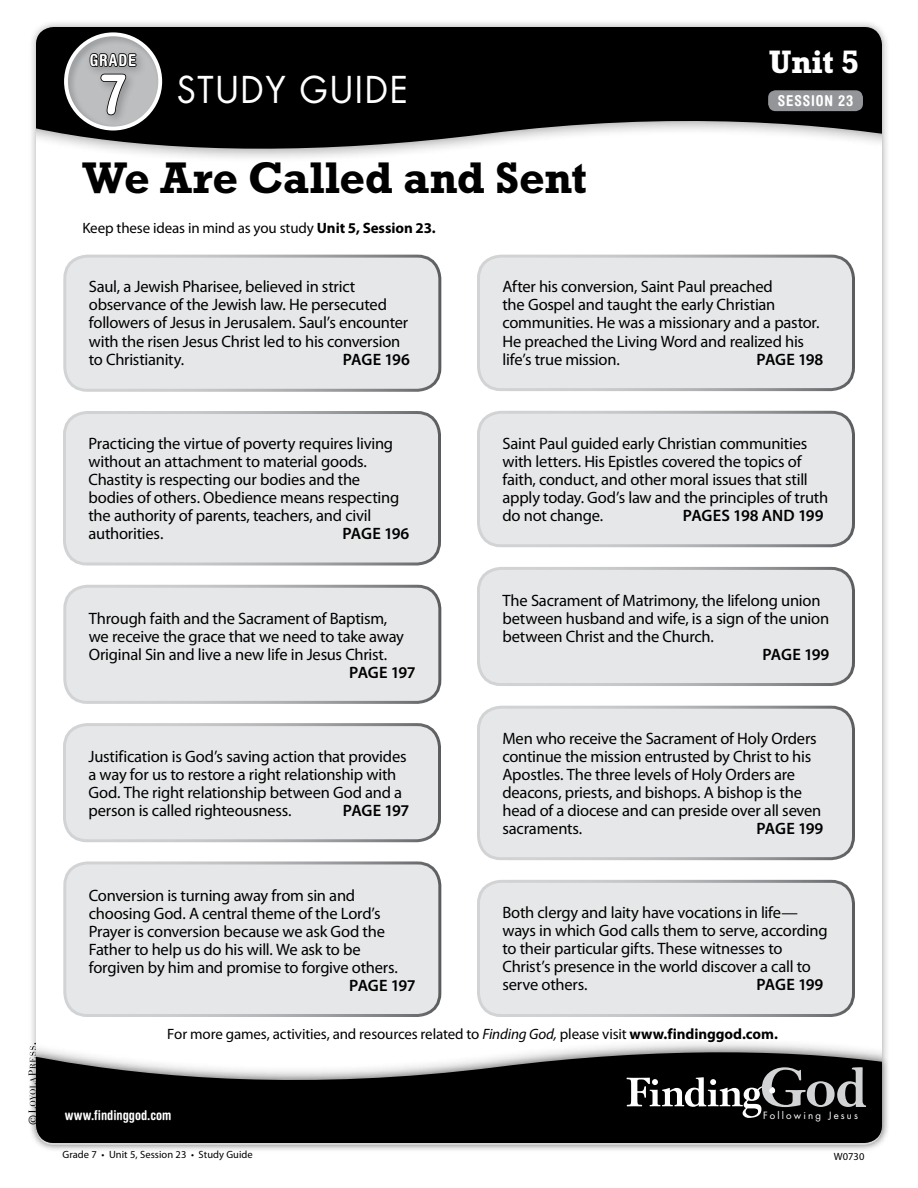
<style>
.page{position:relative;width:918px;height:1188px;background:#fff}
.page>*{position:absolute;margin:0;border:0;box-sizing:border-box;transform-origin:0 0}
.t1{font:700 45px "Rockwell Std";letter-spacing:-.015em;color:#000}
.t2{font:36px "Futura Std";letter-spacing:.05em;color:#fff;scale:.95 1}
.t3{font:700 33px "Rockwell Std";color:#fff}
.t4{font:16.5px/18px "Myriad Pro";letter-spacing:-.015em;color:#000}
.t5{font:600 16.5px "Myriad Pro";letter-spacing:-.02em;color:#000}
.t6{font:700 condensed 16.5px "Helvetica Rounded LT Std";letter-spacing:.055em;color:#fff}
.t7{font:15px "Myriad Pro";letter-spacing:-.01em;color:#000}
.t8{font:700 condensed 15px "Helvetica Rounded LT Std";letter-spacing:.055em;color:#fff}
.t9{font:700 condensed 13.5px "Helvetica Rounded LT Std";letter-spacing:.01em;color:#fff}
.t10{font:12px "Janson Text LT Std";color:#000}
.t11{font:10.5px "Myriad Pro";letter-spacing:.005em;color:#000}
.t12{font:9.75px "Futura Std";letter-spacing:.22em;color:#fff}
.s1{font-family:"Helvetica Rounded LT Std";font-weight:700;font-stretch:condensed;font-size:55.5px}
.s2{font-weight:700}
.s3{font-style:italic}
</style>
<div class="page">
<div style="left:28px;top:19px;width:862px;height:1134px;background:#000;opacity:.35"></div>
<div style="left:36px;top:27px;width:846px;height:1118px;background:#fff;border-radius:18px"></div>
<div style="left:28px;top:1044px;width:862px;height:107px;background:#000;opacity:.35"></div>
<svg style="left:36px;top:1016px;width:846px;height:127px;fill:#000"></svg>
<svg style="left:36px;top:27px;width:846px;height:131px;background:#2f2f2f"></svg>
<div style="left:65px;top:256px;width:375px;height:134px;background:#e6e7e8;border-radius:22px"></div>
<div style="left:63px;top:255px;width:378px;height:137px;border:3px solid #fff;border-radius:22px"></div>
<div style="left:64px;top:413px;width:376px;height:151px;background:#e6e7e8;border-radius:22px"></div>
<div style="left:63px;top:411px;width:378px;height:155px;border:3px solid #fff;border-radius:22px"></div>
<div style="left:65px;top:586px;width:375px;height:116px;background:#e6e7e8;border-radius:22px"></div>
<div style="left:63px;top:585px;width:378px;height:119px;border:3px solid #fff;border-radius:22px"></div>
<div style="left:64px;top:725px;width:376px;height:116px;background:#e6e7e8;border-radius:22px"></div>
<div style="left:63px;top:723px;width:378px;height:119px;border:3px solid #fff;border-radius:22px"></div>
<div style="left:65px;top:863px;width:375px;height:153px;background:#e6e7e8;border-radius:22px"></div>
<div style="left:63px;top:861px;width:378px;height:156px;border:3px solid #fff;border-radius:22px"></div>
<div style="left:478px;top:256px;width:376px;height:134px;background:#e6e7e8;border-radius:22px"></div>
<div style="left:477px;top:255px;width:378px;height:136px;border:3px solid #fff;border-radius:22px"></div>
<div style="left:478px;top:412px;width:376px;height:134px;background:#e6e7e8;border-radius:22px"></div>
<div style="left:477px;top:411px;width:378px;height:136px;border:3px solid #fff;border-radius:22px"></div>
<div style="left:478px;top:568px;width:376px;height:117px;background:#e6e7e8;border-radius:22px"></div>
<div style="left:477px;top:567px;width:378px;height:119px;border:3px solid #fff;border-radius:22px"></div>
<div style="left:478px;top:707px;width:376px;height:152px;background:#e6e7e8;border-radius:22px"></div>
<div style="left:477px;top:706px;width:378px;height:154px;border:3px solid #fff;border-radius:22px"></div>
<div style="left:478px;top:881px;width:376px;height:135px;background:#e6e7e8;border-radius:22px"></div>
<div style="left:477px;top:880px;width:378px;height:137px;border:3px solid #fff;border-radius:22px"></div>
<svg style="left:627px;top:1067px;width:239px;height:51px;background:#393939"></svg>
<div style="left:61px;top:29px;width:111px;height:111px;background:#000;opacity:.3"></div>
<div style="left:64px;top:32px;width:98px;height:99px;border:4px solid #fff;border-radius:50%"></div>
<div style="left:85px;top:48px;width:62px;height:78px;background:#000;opacity:.25"></div>
<svg style="left:89px;top:19px;width:48px;height:139px;background:#969798"></svg>
<div style="left:768px;top:90px;width:95px;height:21px;background:#939598;border-radius:8px"></div>
<svg style="left:28px;top:1043px;width:8px;height:70px"></svg>
<p class="t6" style="left:90px;top:50px;width:48px">Grade</p>
<h2 class="t2" style="left:101px;top:67px;width:325px"><span class="s1">7</span> Study Guide</h2>
<h1 class="t1" style="left:82px;top:151px;width:506px">We Are Called and Sent</h1>
<p class="t7" style="left:82px;top:219px;width:355px">Keep these ideas in mind as you study <span class="s2">Unit 5, Session 23.</span></p>
<h3 class="t3" style="left:769px;top:43px;width:92px">Unit 5</h3>
<p class="t8" style="left:778px;top:92px;width:77px">Session 23</p>
<p class="t4" style="left:89px;top:278px;width:321px">Saul, a Jewish Pharisee, believed in strict observance of the Jewish law. He persecuted followers of Jesus in Jerusalem. Saul’s encounter with the risen Jesus Christ led to his conversion to Christianity.</p>
<p class="t5" style="left:343px;top:350px;width:68px">PAGE 196</p>
<p class="t4" style="left:502px;top:278px;width:318px">After his conversion, Saint Paul preached<br>the Gospel and taught the early Christian communities. He was a missionary and a pastor.<br>He preached the Living Word and realized his life’s true mission.</p>
<p class="t5" style="left:757px;top:350px;width:68px">PAGE 198</p>
<p class="t4" style="left:88px;top:435px;width:312px">Practicing the virtue of poverty requires living without an attachment to material goods.<br>Chastity is respecting our bodies and the bodies of others. Obedience means respecting the authority of parents, teachers, and civil authorities.</p>
<p class="t5" style="left:343px;top:524px;width:68px">PAGE 196</p>
<p class="t4" style="left:89px;top:610px;width:317px">Through faith and the Sacrament of Baptism, we receive the grace that we need to take away<br>Original Sin and live a new life in Jesus Christ.</p>
<p class="t5" style="left:349px;top:663px;width:68px">PAGE 197</p>
<p class="t4" style="left:88px;top:748px;width:320px">Justification is God’s saving action that provides a way for us to restore a right relationship with God. The right relationship between God and a person is called righteousness.</p>
<p class="t5" style="left:343px;top:802px;width:68px">PAGE 197</p>
<p class="t4" style="left:89px;top:887px;width:311px">Conversion is turning away from sin and choosing God. A central theme of the Lord’s Prayer is conversion because we ask God the Father to help us do his will. We ask to be forgiven by him and promise to forgive others.</p>
<p class="t5" style="left:349px;top:976px;width:68px">PAGE 197</p>
<p class="t4" style="left:502px;top:434px;width:327px">Saint Paul guided early Christian communities with letters. His Epistles covered the topics of faith, conduct, and other moral issues that still apply today. God’s law and the principles of truth do not change.</p>
<p class="t5" style="left:683px;top:506px;width:142px">PAGES 198 and 199</p>
<p class="t4" style="left:502px;top:592px;width:328px">The Sacrament of Matrimony, the lifelong union between husband and wife, is a sign of the union between Christ and the Church.</p>
<p class="t5" style="left:762px;top:646px;width:69px">PAGE 199</p>
<p class="t4" style="left:502px;top:729px;width:320px">Men who receive the Sacrament of Holy Orders continue the mission entrusted by Christ to his Apostles. The three levels of Holy Orders are deacons, priests, and bishops. A bishop is the head of a diocese and can preside over all seven sacraments.</p>
<p class="t5" style="left:757px;top:819px;width:69px">PAGE 199</p>
<p class="t4" style="left:502px;top:904px;width:327px">Both clergy and laity have vocations in life— ways in which God calls them to serve, according to their particular gifts. These witnesses to Christ’s presence in the world discover a call to serve others.</p>
<p class="t5" style="left:756px;top:975px;width:69px">PAGE 199</p>
<p class="t7" style="left:167px;top:1026px;width:612px">For more games, activities, and resources related to <span class="s3">Finding God,</span> please visit <span class="s2">www.findinggod.com.</span></p>
<p class="t10" style="left:26px;top:1125px;width:12px;rotate:-90deg">©</p>
<p class="t9" style="left:65px;top:1107px;width:108px">www.findinggod.com</p>
<p class="t11" style="left:63px;top:1149px;width:192px">Grade 7 • Unit 5, Session 23 • Study Guide</p>
<p class="t12" style="left:763px;top:1109px;width:96px">Following Jesus</p>
<p class="t11" style="left:834px;top:1150px;width:32px">W0730</p>
</div>
